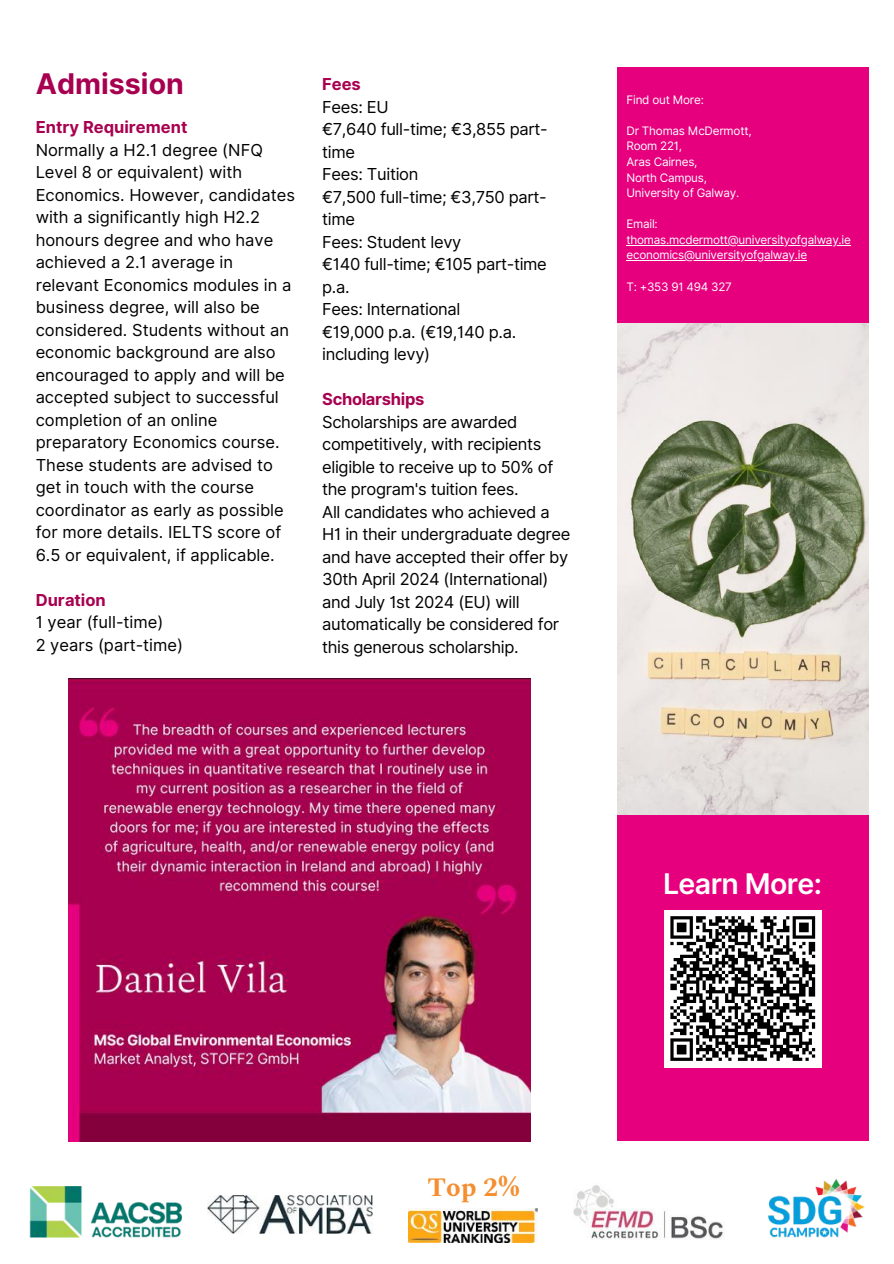
<style>
.page{position:relative;width:894px;height:1264px;background:#fff}
.page>*{position:absolute;margin:0;border:0;box-sizing:border-box;transform-origin:0 0}
.t1{font:600 28.5px "Inter";letter-spacing:-.02em;color:#fff}
.t2{font:700 28.5px "Inter";color:#a80050}
.t3{font:700 26.7px "Spectral";color:#f58e2f}
.t4{font:16.5px/22.5px "Inter";color:#000}
.t5{font:16.5px/22.5px "Inter";letter-spacing:-.02em;color:#000}
.t6{font:700 16.5px "Inter";color:#a80050}
.t7{font:700 16.5px "Inter";letter-spacing:-.02em;color:#a80050}
.t8{font:11.7px/15.6px "Inter";letter-spacing:-.02em;color:#fff}
</style>
<div class="page">
<img style="left:29px;top:1186px;width:154px;height:52px">
<img style="left:208px;top:1195px;width:164px;height:38px">
<img style="left:408px;top:1208px;width:129px;height:33px">
<img style="left:573px;top:1185px;width:150px;height:54px">
<img style="left:767px;top:1179px;width:98px;height:59px">
<div style="left:617px;top:67px;width:250px;height:1073px;background:#e6007e"></div>
<img style="left:617px;top:323px;width:250px;height:491px">
<div style="left:663px;top:909px;width:158px;height:158px;background:#fff"></div>
<svg style="left:667px;top:916px;width:151px;height:152px"></svg>
<img style="left:68px;top:678px;width:462px;height:462px">
<hr style="left:626px;top:245px;width:224px;height:1px;background:#fff">
<hr style="left:626px;top:260px;width:180px;height:1px;background:#fff">
<h1 class="t2" style="left:36px;top:66px;width:150px">Admission</h1>
<p class="t6" style="left:322px;top:74px;width:40px">Fees</p>
<p class="t5" style="left:322px;top:95px;width:227px">Fees: EU<br>€7,640 full-time; €3,855 part&shy;time<br>Fees: Tuition<br>€7,500 full-time; €3,750 part&shy;time<br>Fees: Student levy<br>€140 full-time; €105 part-time p.a.<br>Fees: International<br>€19,000 p.a. (€19,140 p.a. including levy)</p>
<p class="t7" style="left:322px;top:389px;width:104px">Scholarships</p>
<p class="t5" style="left:322px;top:410px;width:250px">Scholarships are awarded competitively, with recipients eligible to receive up to 50% of the program's tuition fees.<br>All candidates who achieved a<br>H1 in their undergraduate degree and have accepted their offer by<br>30th April 2024 (International) and July 1st 2024 (EU) will automatically be considered for this generous scholarship.</p>
<p class="t6" style="left:36px;top:117px;width:153px">Entry Requirement</p>
<p class="t4" style="left:36px;top:138px;width:261px">Normally a H2.1 degree (NFQ<br>Level 8 or equivalent) with<br>Economics. However, candidates with a significantly high H2.2 honours degree and who have achieved a 2.1 average in relevant Economics modules in a business degree, will also be considered. Students without an economic background are also encouraged to apply and will be accepted subject to successful completion of an online preparatory Economics course.<br>These students are advised to get in touch with the course coordinator as early as possible for more details. IELTS score of<br>6.5 or equivalent, if applicable.</p>
<p class="t6" style="left:36px;top:590px;width:72px">Duration</p>
<p class="t4" style="left:36px;top:611px;width:149px">1 year (full-time)<br>2 years (part-time)</p>
<p class="t8" style="left:626px;top:91px;width:79px">Find out More:</p>
<p class="t8" style="left:626px;top:123px;width:127px">Dr Thomas McDermott,<br>Room 221,<br>Aras Cairnes,<br>North Campus,<br>University of Galway.</p>
<p class="t8" style="left:626px;top:216px;width:226px">Email: thomas.mcdermott@universityofgalway.ie economics@universityofgalway.ie</p>
<p class="t8" style="left:626px;top:278px;width:107px">T: +353 91 494 327</p>
<h1 class="t1" style="left:662px;top:866px;width:161px">Learn More:</h1>
<h2 class="t3" style="left:427px;top:1168px;width:93px">Top 2%</h2>
</div>
